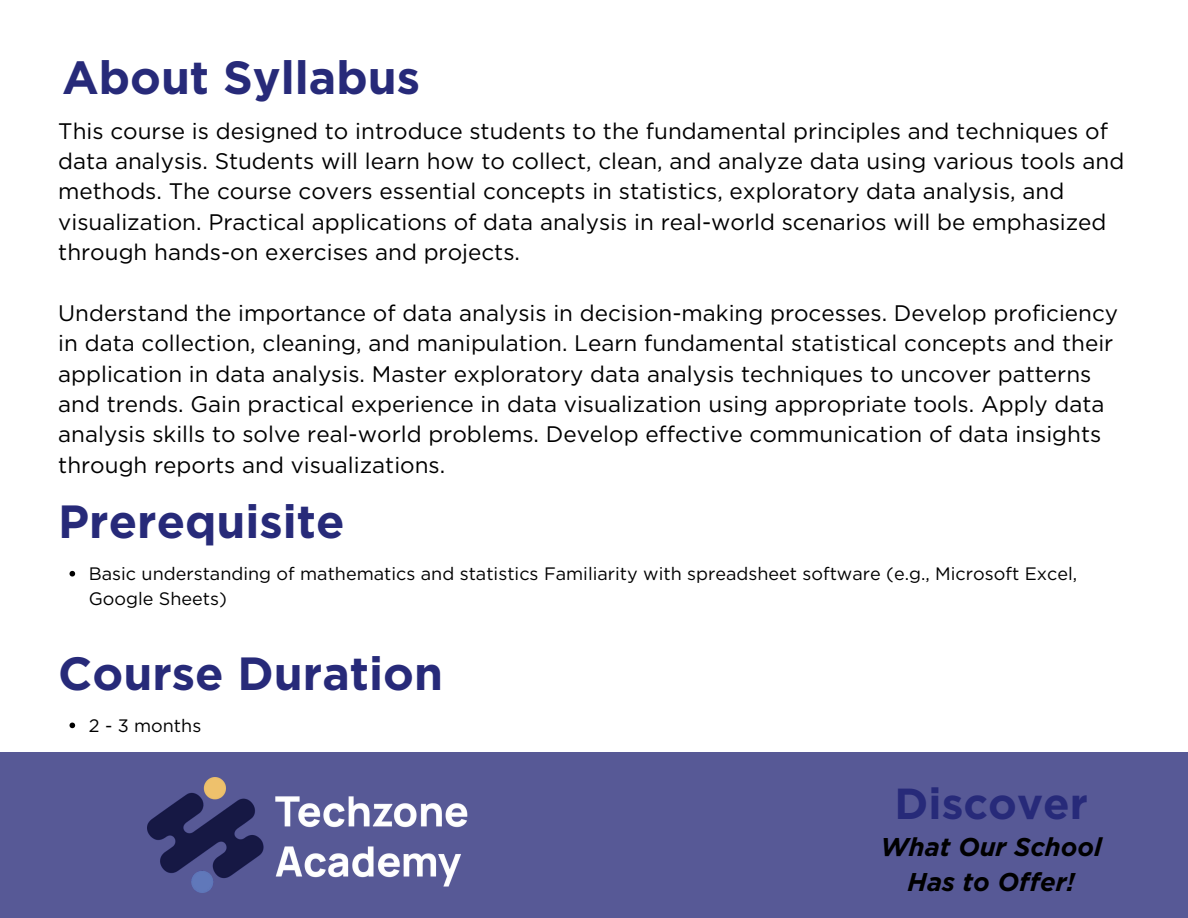
<style>
.page{position:relative;width:1188px;height:918px;background:#fff}
.page>*{position:absolute;margin:0;border:0;box-sizing:border-box;transform-origin:0 0}
.t1{font:700 46.5px "Gotham";color:#272a79}
.t2{font:700 43.35px "Gotham";color:#272a79}
.t3{font:italic 700 25.65px/34.8px "Gotham";color:#000;text-align:center}
.t4{font:22.5px/30.3px "Gotham";color:#000}
.t5{font:18px/24.8px "Gotham";color:#000}
</style>
<div class="page">
<div style="left:0;top:752px;width:1188px;height:166px;background:#575996"></div>
<img style="left:147px;top:778px;width:321px;height:115px">
<svg style="left:70px;top:723px;width:5px;height:5px"></svg>
<svg style="left:70px;top:571px;width:5px;height:6px"></svg>
<p class="t1" style="left:62px;top:49px;width:360px">About Syllabus</p>
<p class="t4" style="left:58px;top:115px;width:1068px">This course is designed to introduce students to the fundamental principles and techniques of data analysis. Students will learn how to collect, clean, and analyze data using various tools and methods. The course covers essential concepts in statistics, exploratory data analysis, and visualization. Practical applications of data analysis in real-world scenarios will be emphasized through hands-on exercises and projects.</p>
<p class="t4" style="left:58px;top:298px;width:1061px">Understand the importance of data analysis in decision-making processes. Develop proficiency in data collection, cleaning, and manipulation. Learn fundamental statistical concepts and their application in data analysis. Master exploratory data analysis techniques to uncover patterns and trends. Gain practical experience in data visualization using appropriate tools. Apply data analysis skills to solve real-world problems. Develop effective communication of data insights through reports and visualizations.</p>
<p class="t1" style="left:58px;top:493px;width:288px">Prerequisite</p>
<p class="t5" style="left:89px;top:561px;width:990px">Basic understanding of mathematics and statistics Familiarity with spreadsheet software (e.g., Microsoft Excel,<br>Google Sheets)</p>
<p class="t1" style="left:58px;top:645px;width:386px">Course Duration</p>
<p class="t5" style="left:89px;top:713px;width:114px">2 - 3 months</p>
<p class="t2" style="left:895px;top:777px;width:195px">Discover</p>
<p class="t3" style="left:880px;top:830px;width:223px">What Our School<br>Has to Offer!</p>
</div>
